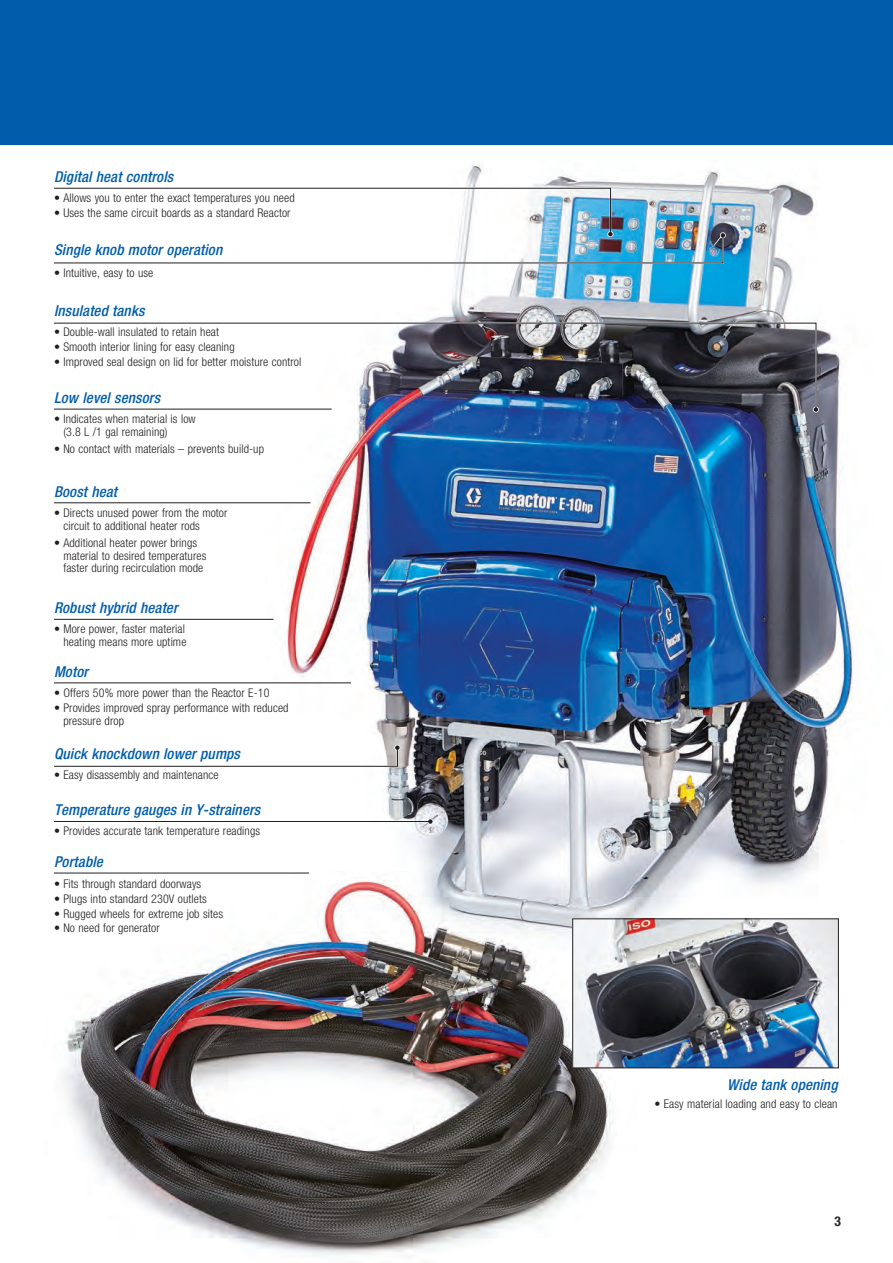
<style>
.page{position:relative;width:893px;height:1263px;background:#fff}
.page>*{position:absolute;margin:0;border:0;box-sizing:border-box;transform-origin:0 0}
.t1{font:italic 500 condensed 15px "Helvetica Neue LT Std";letter-spacing:.01em;color:#015dab}
.t2{font:700 condensed 13.5px "Helvetica Neue LT Std";color:#231f20}
.t3{font:300 condensed 12px/12.8px "Helvetica Neue LT Std";letter-spacing:.01em;color:#231f20}
</style>
<div class="page">
<img style="left:265px;top:165px;width:588px;height:753px">
<img style="left:54px;top:871px;width:584px;height:385px">
<img style="left:67px;top:882px;width:539px;height:361px">
<div style="left:0;top:0;width:893px;height:145px;background:#015dab"></div>
<img style="left:574px;top:920px;width:263px;height:146px">
<div style="left:572px;top:918px;width:267px;height:150px;border:1px solid #231f20"></div>
<svg style="left:117px;top:322px;width:700px;height:91px"></svg>
<hr style="left:119px;top:872px;width:190px;height:2px;background:#fff">
<hr style="left:119px;top:682px;width:232px;height:2px;background:#fff">
<svg style="left:813px;top:407px;width:6px;height:6px"></svg>
<svg style="left:427px;top:818px;width:6px;height:6px"></svg>
<img style="left:54px;top:323px;width:762px;height:87px">
<svg style="left:54px;top:187px;width:672px;height:77px"></svg>
<hr style="left:54px;top:821px;width:376px;height:1px;background:#231f20">
<hr style="left:54px;top:873px;width:255px;height:1px;background:#231f20">
<hr style="left:54px;top:683px;width:297px;height:1px;background:#231f20">
<hr style="left:54px;top:619px;width:220px;height:1px;background:#231f20">
<hr style="left:54px;top:409px;width:278px;height:1px;background:#231f20">
<hr style="left:54px;top:502px;width:256px;height:1px;background:#231f20">
<svg style="left:54px;top:745px;width:346px;height:23px"></svg>
<p class="t1" style="left:54px;top:168px;width:121px">Digital heat controls</p>
<p class="t3" style="left:54px;top:191px;width:242px">• Allows you to enter the exact temperatures you need</p>
<p class="t3" style="left:54px;top:206px;width:238px">• Uses the same circuit boards as a standard Reactor</p>
<p class="t1" style="left:54px;top:240px;width:170px">Single knob motor operation</p>
<p class="t3" style="left:54px;top:267px;width:101px">• Intuitive, easy to use</p>
<p class="t1" style="left:54px;top:302px;width:92px">Insulated tanks</p>
<p class="t3" style="left:54px;top:325px;width:167px">• Double-wall insulated to retain heat</p>
<p class="t3" style="left:54px;top:340px;width:182px">• Smooth interior lining for easy cleaning</p>
<p class="t3" style="left:54px;top:355px;width:249px">• Improved seal design on lid for better moisture control</p>
<p class="t1" style="left:54px;top:388px;width:108px">Low level sensors</p>
<p class="t3" style="left:63px;top:412px;width:134px;text-indent:-9px">• Indicates when material is low (3.8 L /1 gal remaining)</p>
<p class="t3" style="left:54px;top:442px;width:212px">• No contact with materials – prevents build-up</p>
<p class="t1" style="left:54px;top:482px;width:65px">Boost heat</p>
<p class="t3" style="left:63px;top:506px;width:166px;text-indent:-9px">• Directs unused power from the motor circuit to additional heater rods</p>
<p class="t3" style="left:63px;top:536px;width:144px;text-indent:-9px">• Additional heater power brings material to desired temperatures faster during recirculation mode</p>
<p class="t1" style="left:54px;top:599px;width:125px">Robust hybrid heater</p>
<p class="t3" style="left:54px;top:623px;width:134px;text-align:right">• More power, faster material heating means more uptime</p>
<p class="t1" style="left:54px;top:663px;width:36px">Motor</p>
<p class="t3" style="left:54px;top:686px;width:217px">• Offers 50% more power than the Reactor E-10</p>
<p class="t3" style="left:63px;top:701px;width:227px;text-indent:-9px">• Provides improved spray performance with reduced pressure drop</p>
<p class="t1" style="left:54px;top:744px;width:187px">Quick knockdown lower pumps</p>
<p class="t3" style="left:54px;top:768px;width:166px">• Easy disassembly and maintenance</p>
<p class="t1" style="left:54px;top:800px;width:208px">Temperature gauges in Y-strainers</p>
<p class="t3" style="left:54px;top:824px;width:208px">• Provides accurate tank temperature readings</p>
<p class="t1" style="left:54px;top:853px;width:50px">Portable</p>
<p class="t3" style="left:54px;top:877px;width:149px">• Fits through standard doorways</p>
<p class="t3" style="left:54px;top:892px;width:154px">• Plugs into standard 230V outlets</p>
<p class="t3" style="left:54px;top:907px;width:171px">• Rugged wheels for extreme job sites</p>
<p class="t3" style="left:54px;top:922px;width:107px">• No need for generator</p>
<p class="t1" style="left:727px;top:1076px;width:112px">Wide tank opening</p>
<p class="t3" style="left:654px;top:1097px;width:185px">• Easy material loading and easy to clean</p>
<p class="t2" style="left:834px;top:1213px;width:8px">3</p>
</div>
